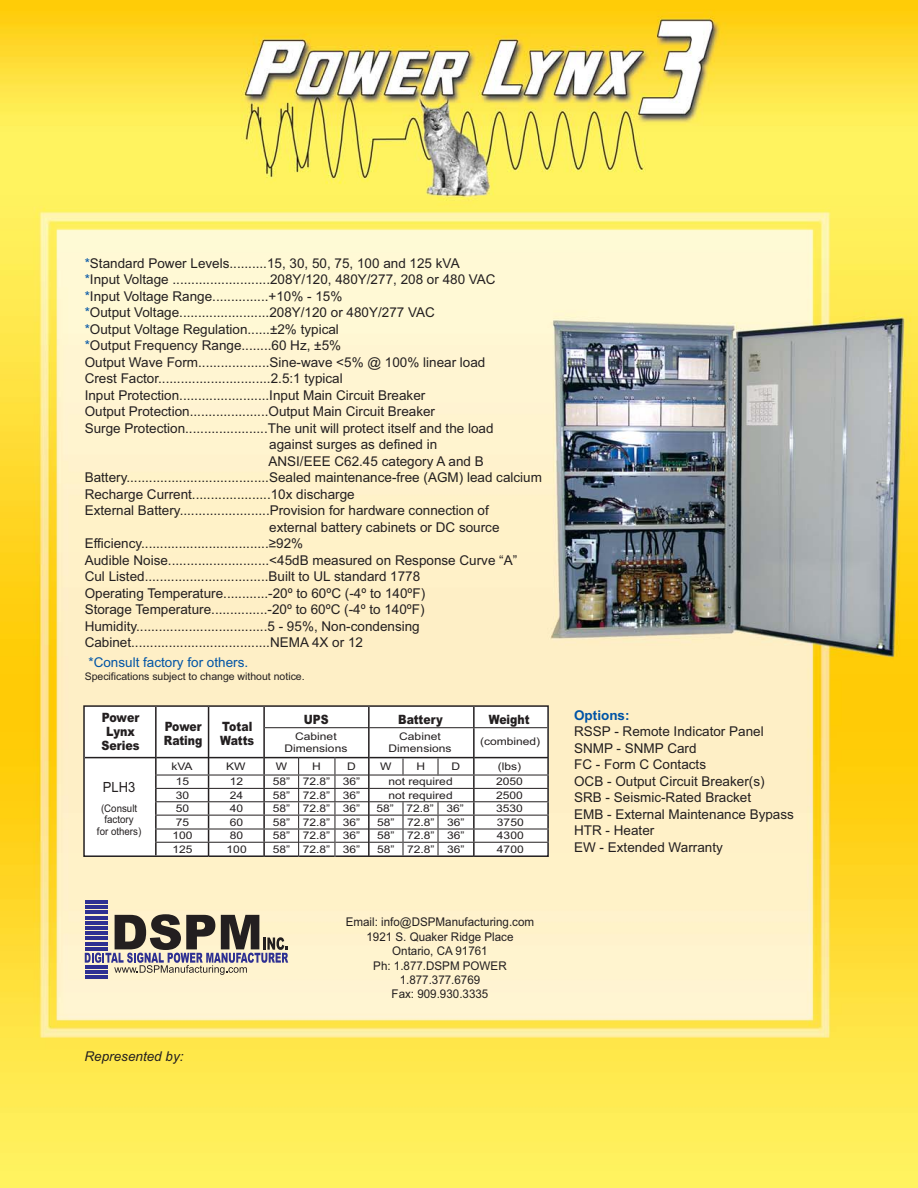
<style>
.page{position:relative;width:918px;height:1188px;background:#fff}
.page>*{position:absolute;margin:0;border:0;box-sizing:border-box;transform-origin:0 0}
.t1{font:13.95px "Arial";color:#231f20;scale:.93 1}
.t2{font:13.5px/16.5px "Arial";color:#231f20}
.t3{font:13.5px "Arial";color:#0054a6}
.t4{font:italic 13.5px "Arial";color:#231f20}
.t5{font:700 13.5px "Arial";color:#0054a6}
.t6{font:900 12.9px/14px "Arial";color:#231f20;scale:.85 1}
.t7{font:900 12.9px/14px "Arial";color:#231f20;text-align:center;scale:.87 1}
.t8{font:12px/14.4px "Arial";color:#231f20;text-align:center}
.t9{font:10.5px/13.6px "Arial";color:#231f20;text-align:center;scale:1.15 1}
.t10{font:10.5px "Arial";color:#231f20}
.t11{font:10.5px/11.7px "Arial";color:#231f20;text-align:center;scale:.93 1}
.s1{color:#0054a6}
</style>
<div class="page">
<img style="left:0;top:0;width:918px;height:1188px">
<svg style="left:85px;top:914px;width:203px;height:61px;background:#a1998f"></svg>
<hr style="left:85px;top:900px;width:22px;height:4px;background:#2e3092">
<hr style="left:85px;top:906px;width:22px;height:3px;background:#2e3092">
<hr style="left:85px;top:911px;width:22px;height:3px;background:#2e3092">
<hr style="left:85px;top:916px;width:22px;height:3px;background:#2e3092">
<hr style="left:85px;top:921px;width:22px;height:4px;background:#2e3092">
<hr style="left:85px;top:926px;width:22px;height:4px;background:#2e3092">
<hr style="left:85px;top:931px;width:22px;height:4px;background:#2e3092">
<hr style="left:85px;top:937px;width:22px;height:3px;background:#2e3092">
<hr style="left:85px;top:942px;width:22px;height:3px;background:#2e3092">
<hr style="left:85px;top:947px;width:22px;height:3px;background:#2e3092">
<hr style="left:85px;top:965px;width:22px;height:4px;background:#2e3092">
<hr style="left:85px;top:970px;width:22px;height:4px;background:#2e3092">
<hr style="left:85px;top:975px;width:22px;height:4px;background:#2e3092">
<div style="left:84px;top:706px;width:464px;height:150px;background:#fff"></div>
<div style="left:83px;top:705px;width:466px;height:152px;border:2px solid #231f20"></div>
<hr style="left:85px;top:757px;width:463px;height:1px;background:#231f20">
<hr style="left:155px;top:706px;width:2px;height:150px;background:#231f20">
<hr style="left:473px;top:706px;width:2px;height:150px;background:#231f20">
<hr style="left:263px;top:706px;width:2px;height:150px;background:#231f20">
<hr style="left:208px;top:706px;width:1px;height:150px;background:#231f20">
<hr style="left:155px;top:842px;width:394px;height:1px;background:#231f20">
<hr style="left:264px;top:727px;width:284px;height:1px;background:#231f20">
<hr style="left:298px;top:758px;width:1px;height:99px;background:#231f20">
<hr style="left:335px;top:758px;width:1px;height:99px;background:#231f20">
<hr style="left:403px;top:802px;width:1px;height:54px;background:#231f20">
<hr style="left:438px;top:802px;width:1px;height:54px;background:#231f20">
<svg style="left:403px;top:758px;width:1px;height:17px"></svg>
<svg style="left:438px;top:758px;width:1px;height:17px"></svg>
<hr style="left:155px;top:829px;width:394px;height:1px;background:#231f20">
<hr style="left:155px;top:815px;width:394px;height:1px;background:#231f20">
<hr style="left:155px;top:801px;width:394px;height:1px;background:#231f20">
<hr style="left:156px;top:788px;width:393px;height:1px;background:#231f20">
<hr style="left:156px;top:775px;width:393px;height:1px;background:#231f20">
<hr style="left:368px;top:706px;width:2px;height:150px;background:#231f20">
<p class="t2" style="left:85px;top:256px;width:376px"><span class="s1">*</span>Standard Power Levels..........15, 30, 50, 75, 100 and 125 kVA</p>
<p class="t2" style="left:85px;top:273px;width:413px"><span class="s1">*</span>Input Voltage ..........................208Y/120, 480Y/277, 208 or 480 VAC</p>
<p class="t2" style="left:85px;top:289px;width:259px"><span class="s1">*</span>Input Voltage Range...............+10% - 15%</p>
<p class="t2" style="left:85px;top:306px;width:352px"><span class="s1">*</span>Output Voltage........................208Y/120 or 480Y/277 VAC</p>
<p class="t2" style="left:85px;top:322px;width:256px"><span class="s1">*</span>Output Voltage Regulation......±2% typical</p>
<p class="t2" style="left:85px;top:339px;width:258px"><span class="s1">*</span>Output Frequency Range........60 Hz, ±5%</p>
<p class="t2" style="left:85px;top:355px;width:402px">Output Wave Form...................Sine-wave &lt;5% @ 100% linear load</p>
<p class="t2" style="left:85px;top:372px;width:260px">Crest Factor..............................2.5:1 typical</p>
<p class="t2" style="left:85px;top:388px;width:342px">Input Protection........................Input Main Circuit Breaker</p>
<p class="t2" style="left:85px;top:405px;width:352px">Output Protection.....................Output Main Circuit Breaker</p>
<p class="t2" style="left:85px;top:421px;width:410px">Surge Protection......................The unit will protect itself and the load</p>
<p class="t2" style="left:269px;top:438px;width:170px">against surges as defined in</p>
<p class="t2" style="left:268px;top:454px;width:217px">ANSI/EEE C62.45 category A and B</p>
<p class="t2" style="left:85px;top:471px;width:459px">Battery......................................Sealed maintenance-free (AGM) lead calcium</p>
<p class="t2" style="left:85px;top:487px;width:272px">Recharge Current.....................10x discharge</p>
<p class="t2" style="left:85px;top:504px;width:406px">External Battery........................Provision for hardware connection of</p>
<p class="t2" style="left:269px;top:520px;width:232px">external battery cabinets or DC source</p>
<p class="t2" style="left:85px;top:537px;width:220px">Efficiency..................................≥92%</p>
<p class="t2" style="left:85px;top:553px;width:434px">Audible Noise...........................&lt;45dB measured on Response Curve “A”</p>
<p class="t2" style="left:85px;top:570px;width:337px">Cul Listed.................................Built to UL standard 1778</p>
<p class="t2" style="left:85px;top:586px;width:342px">Operating Temperature............-20º to 60ºC (-4º to 140ºF)</p>
<p class="t2" style="left:85px;top:603px;width:341px">Storage Temperature...............-20º to 60ºC (-4º to 140ºF)</p>
<p class="t2" style="left:85px;top:619px;width:337px">Humidity...................................5 - 95%, Non-condensing</p>
<p class="t2" style="left:85px;top:636px;width:280px">Cabinet.....................................NEMA 4X or 12</p>
<p class="t3" style="left:88px;top:657px;width:161px">*Consult factory for others.</p>
<p class="t10" style="left:85px;top:673px;width:222px">Specifications subject to change without notice.</p>
<p class="t7" style="left:101px;top:710px;width:45px">Power<br>Lynx<br>Series</p>
<p class="t1" style="left:103px;top:782px;width:36px">PLH3</p>
<p class="t11" style="left:97px;top:803px;width:49px">(Consult factory<br>for others)</p>
<p class="t6" style="left:164px;top:719px;width:47px">Power<br>Rating</p>
<p class="t6" style="left:220px;top:719px;width:42px">Total<br>Watts</p>
<p class="t6" style="left:304px;top:712px;width:31px">UPS</p>
<p class="t6" style="left:398px;top:712px;width:54px">Battery</p>
<p class="t6" style="left:489px;top:712px;width:50px">Weight</p>
<p class="t9" style="left:284px;top:732px;width:56px;line-height:11.7px">Cabinet<br>Dimensions</p>
<p class="t9" style="left:389px;top:732px;width:56px;line-height:11.7px">Cabinet<br>Dimensions</p>
<p class="t9" style="left:480px;top:735px;width:54px">(combined)</p>
<p class="t9" style="left:226px;top:760px;width:18px;line-height:15px">KW<br>12</p>
<p class="t9" style="left:227px;top:789px;width:19px">24<br>40<br>60<br>80<br>100</p>
<p class="t9" style="left:171px;top:761px;width:20px">kVA</p>
<p class="t9" style="left:276px;top:761px;width:11px">W</p>
<p class="t9" style="left:312px;top:761px;width:9px">H</p>
<p class="t9" style="left:347px;top:761px;width:9px">D</p>
<p class="t9" style="left:380px;top:761px;width:11px">W</p>
<p class="t9" style="left:417px;top:761px;width:9px">H</p>
<p class="t9" style="left:452px;top:761px;width:9px">D</p>
<p class="t9" style="left:176px;top:776px;width:13px">15</p>
<p class="t9" style="left:273px;top:776px;width:78px">58” 72.8” 36”</p>
<p class="t9" style="left:176px;top:789px;width:13px">30</p>
<p class="t9" style="left:273px;top:789px;width:78px">58” 72.8” 36”</p>
<p class="t9" style="left:176px;top:803px;width:13px">50</p>
<p class="t9" style="left:273px;top:803px;width:78px">58” 72.8” 36”</p>
<p class="t9" style="left:376px;top:776px;width:78px">not required<br>not required<br>58” 72.8” 36”</p>
<p class="t9" style="left:176px;top:816px;width:13px">75</p>
<p class="t9" style="left:273px;top:816px;width:78px">58” 72.8” 36”</p>
<p class="t9" style="left:377px;top:816px;width:78px">58” 72.8” 36”</p>
<p class="t9" style="left:173px;top:830px;width:19px">100</p>
<p class="t9" style="left:273px;top:830px;width:78px">58” 72.8” 36”</p>
<p class="t9" style="left:377px;top:830px;width:78px">58” 72.8” 36”</p>
<p class="t9" style="left:173px;top:843px;width:19px">125</p>
<p class="t9" style="left:273px;top:843px;width:78px">58” 72.8” 36”</p>
<p class="t9" style="left:377px;top:843px;width:78px">58” 72.8” 36”</p>
<p class="t9" style="left:498px;top:761px;width:22px">(lbs)</p>
<p class="t9" style="left:496px;top:776px;width:25px;text-align:justify">2050<br>2500<br>3530<br>3750<br>4300<br>4700</p>
<p class="t8" style="left:346px;top:916px;width:190px">Email: info@DSPManufacturing.com<br>1921 S. Quaker Ridge Place<br>Ontario, CA 91761<br>Ph: 1.877.DSPM POWER<br>1.877.377.6769<br>Fax: 909.930.3335</p>
<p class="t4" style="left:85px;top:1051px;width:101px">Represented by:</p>
<p class="t5" style="left:574px;top:710px;width:57px">Options:</p>
<p class="t2" style="left:574px;top:724px;width:221px">RSSP - Remote Indicator Panel<br>SNMP - SNMP Card<br>FC - Form C Contacts<br>OCB - Output Circuit Breaker(s)<br>SRB - Seismic-Rated Bracket<br>EMB - External Maintenance Bypass<br>HTR - Heater<br>EW - Extended Warranty</p>
</div>
